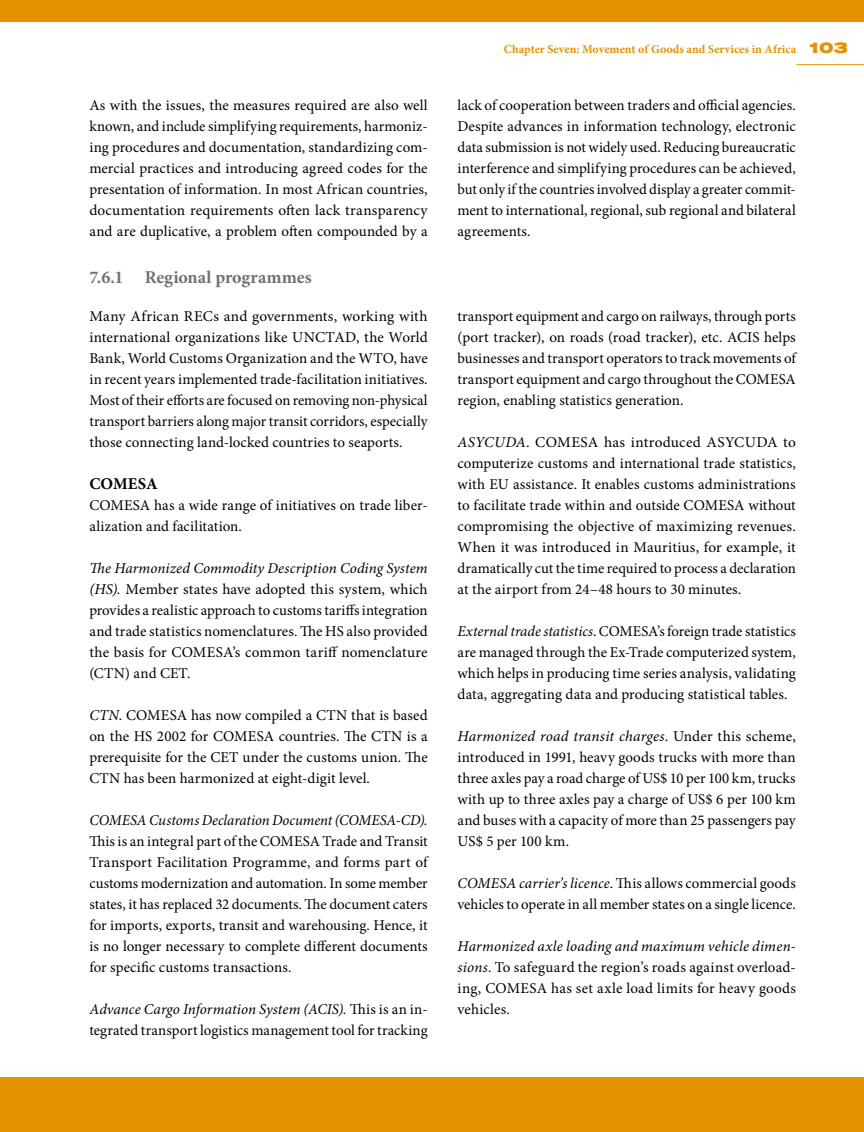
<style>
.page{position:relative;width:864px;height:1132px;background:#fff}
.page>*{position:absolute;margin:0;border:0;box-sizing:border-box;transform-origin:0 0}
.t1{font:700 18px "Minion Pro";letter-spacing:-.005em;color:#707172}
.t2{font:700 16.5px "Minion Pro";letter-spacing:.005em;color:#000}
.t3{font:15px/21px "Minion Pro";letter-spacing:.005em;color:#000;text-align:justify}
.t4{font:italic 15px "Minion Pro";letter-spacing:-.005em;color:#000}
.t5{font:700 12px "Minion Pro";color:#e59200}
.s1{font-family:"Helvetica Neue LT Std";font-weight:900;font-stretch:expanded;font-size:15px}
.s2{font-style:italic}
</style>
<div class="page">
<hr style="left:796px;top:64px;width:67px;height:1px;background:#e59200">
<div style="left:0;top:1076px;width:863px;height:55px;background:#e59200"></div>
<div style="left:0;top:0;width:863px;height:21px;background:#e59200"></div>
<p class="t5" style="left:503px;top:42px;width:345px">Chapter Seven: Movement of Goods and Services in Africa <span class="s1">103</span></p>
<p class="t3" style="left:89px;top:95px;width:340px">As with the issues, the measures required are also well known, and include simplifying requirements, harmoniz&shy;ing procedures and documentation, standardizing com&shy;mercial practices and introducing agreed codes for the presentation of information. In most African countries, documentation requirements often lack transparency and are duplicative, a problem often compounded by a</p>
<p class="t3" style="left:457px;top:95px;width:340px">lack of cooperation between traders and official agencies.<br>Despite advances in information technology, electronic data submission is not widely used. Reducing bureaucratic interference and simplifying procedures can be achieved, but only if the countries involved display a greater commit&shy;ment to international, regional, sub regional and bilateral agreements.</p>
<p class="t1" style="left:89px;top:266px;width:224px">7.6.1 Regional programmes</p>
<p class="t3" style="left:89px;top:305px;width:340px">Many African RECs and governments, working with international organizations like UNCTAD, the World Bank, World Customs Organization and the WTO, have in recent years implemented trade-facilitation initiatives.<br>Most of their efforts are focused on removing non-physical transport barriers along major transit corridors, especially those connecting land-locked countries to seaports.</p>
<p class="t2" style="left:89px;top:473px;width:70px">COMESA</p>
<p class="t3" style="left:89px;top:494px;width:340px">COMESA has a wide range of initiatives on trade liber&shy;alization and facilitation.</p>
<p class="t3" style="left:89px;top:557px;width:340px"><span class="s2">The Harmonized Commodity Description Coding System (HS).</span> Member states have adopted this system, which provides a realistic approach to customs tariffs integration and trade statistics nomenclatures. The HS also provided the basis for COMESA’s common tariff nomenclature (CTN) and CET.</p>
<p class="t3" style="left:89px;top:704px;width:340px"><span class="s2">CTN</span>. COMESA has now compiled a CTN that is based on the HS 2002 for COMESA countries. The CTN is a prerequisite for the CET under the customs union. The CTN has been harmonized at eight-digit level.</p>
<p class="t4" style="left:89px;top:811px;width:339px">COMESA Customs Declaration Document (COMESA-CD).</p>
<p class="t3" style="left:89px;top:830px;width:340px">This is an integral part of the COMESA Trade and Transit Transport Facilitation Programme, and forms part of customs modernization and automation. In some member states, it has replaced 32 documents. The document caters for imports, exports, transit and warehousing. Hence, it is no longer necessary to complete different documents for specific customs transactions.</p>
<p class="t3" style="left:89px;top:998px;width:340px"><span class="s2">Advance Cargo Information System (ACIS).</span> This is an in&shy;tegrated transport logistics management tool for tracking</p>
<p class="t3" style="left:457px;top:305px;width:339px">transport equipment and cargo on railways, through ports (port tracker), on roads (road tracker), etc. ACIS helps businesses and transport operators to track movements of transport equipment and cargo throughout the COMESA region, enabling statistics generation.</p>
<p class="t3" style="left:457px;top:431px;width:340px"><span class="s2">ASYCUDA</span>. COMESA has introduced ASYCUDA to computerize customs and international trade statistics, with EU assistance. It enables customs administrations to facilitate trade within and outside COMESA without compromising the objective of maximizing revenues.<br>When it was introduced in Mauritius, for example, it dramatically cut the time required to process a declaration at the airport from 24–48 hours to 30 minutes.</p>
<p class="t3" style="left:457px;top:620px;width:340px"><span class="s2">External trade statistics</span>. COMESA’s foreign trade statistics are managed through the Ex-Trade computerized system, which helps in producing time series analysis, validating data, aggregating data and producing statistical tables.</p>
<p class="t3" style="left:457px;top:725px;width:340px"><span class="s2">Harmonized road transit charges</span>. Under this scheme, introduced in 1991, heavy goods trucks with more than three axles pay a road charge of US$ 10 per 100 km, trucks with up to three axles pay a charge of US$ 6 per 100 km and buses with a capacity of more than 25 passengers pay US$ 5 per 100 km.</p>
<p class="t3" style="left:457px;top:872px;width:340px"><span class="s2">COMESA carrier’s licence</span>. This allows commercial goods vehicles to operate in all member states on a single licence.</p>
<p class="t3" style="left:457px;top:935px;width:340px"><span class="s2">Harmonized axle loading and maximum vehicle dimen&shy;sions</span>. To safeguard the region’s roads against overload&shy;ing, COMESA has set axle load limits for heavy goods vehicles.</p>
</div>
